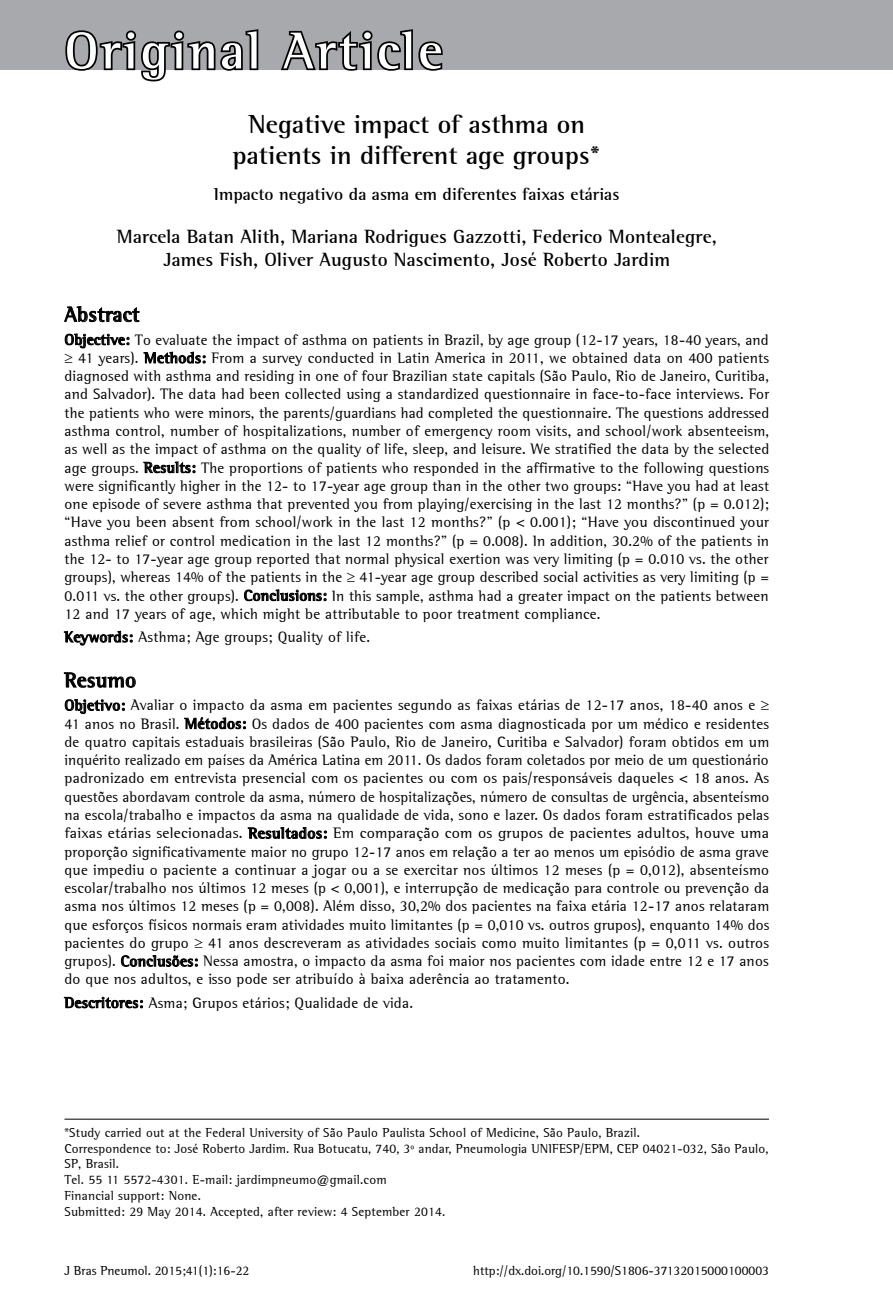
<style>
.page{position:relative;width:893px;height:1315px;background:#fff}
.page>*{position:absolute;margin:0;border:0;box-sizing:border-box;transform-origin:0 0}
.t1{font:700 52.5px "Libre Semi Serif S Si";letter-spacing:.05em;color:#fff}
.t2{font:700 26.25px/31.5px "Libre Semi Serif S Si";color:#000;text-align:center}
.t3{font:700 21px "Libre Semi Serif S Si";letter-spacing:.015em;color:#000}
.t4{font:700 19.25px/23.1px "Libre Semi Serif S Si";letter-spacing:.005em;color:#000;text-align:center}
.t5{font:700 17.5px "Libre Semi Serif S Si";color:#000}
.t6{font:15.22px/18.2px "Libre Semi Serif S Si";letter-spacing:.015em;color:#000;text-align:justify}
.t7{font:13.12px/15.8px "Libre Semi Serif S Si";letter-spacing:.015em;color:#000}
.s1{font-weight:700}
</style>
<div class="page">
<div style="left:0;top:0;width:893px;height:70px;background:#a7a9ac"></div>
<svg style="left:65px;top:306px;width:74px;height:16px"></svg>
<svg style="left:65px;top:334px;width:64px;height:14px"></svg>
<svg style="left:144px;top:352px;width:61px;height:11px"></svg>
<svg style="left:144px;top:462px;width:51px;height:11px"></svg>
<svg style="left:244px;top:589px;width:82px;height:12px"></svg>
<svg style="left:64px;top:631px;width:69px;height:14px"></svg>
<svg style="left:64px;top:672px;width:71px;height:15px"></svg>
<svg style="left:65px;top:699px;width:60px;height:15px"></svg>
<svg style="left:184px;top:717px;width:62px;height:12px"></svg>
<svg style="left:248px;top:827px;width:79px;height:11px"></svg>
<svg style="left:121px;top:955px;width:77px;height:11px"></svg>
<svg style="left:64px;top:997px;width:79px;height:11px"></svg>
<hr style="left:64px;top:1118px;width:705px;height:1px;background:#000">
<svg style="left:65px;top:29px;width:194px;height:53px"></svg>
<svg style="left:281px;top:29px;width:162px;height:42px"></svg>
<h1 class="t1" style="left:64px;top:19px;width:380px">Original Article</h1>
<h2 class="t2" style="left:233px;top:108px;width:370px">Negative impact of asthma on patients in different age groups*</h2>
<p class="t5" style="left:214px;top:184px;width:407px">Impacto negativo da asma em diferentes faixas etárias</p>
<p class="t4" style="left:117px;top:225px;width:601px">Marcela Batan Alith, Mariana Rodrigues Gazzotti, Federico Montealegre,<br>James Fish, Oliver Augusto Nascimento, José Roberto Jardim</p>
<h3 class="t3" style="left:64px;top:301px;width:77px">Abstract</h3>
<p class="t6" style="left:64px;top:330px;width:706px"><span class="s1">Objective:</span> To evaluate the impact of asthma on patients in Brazil, by age group (12-17 years, 18-40 years, and ≥ 41 years). <span class="s1">Methods:</span> From a survey conducted in Latin America in 2011, we obtained data on 400 patients diagnosed with asthma and residing in one of four Brazilian state capitals (São Paulo, Rio de Janeiro, Curitiba, and Salvador). The data had been collected using a standardized questionnaire in face-to-face interviews. For the patients who were minors, the parents/guardians had completed the questionnaire. The questions addressed asthma control, number of hospitalizations, number of emergency room visits, and school/work absenteeism, as well as the impact of asthma on the quality of life, sleep, and leisure. We stratified the data by the selected age groups. <span class="s1">Results:</span> The proportions of patients who responded in the affirmative to the following questions were significantly higher in the 12- to 17-year age group than in the other two groups: “Have you had at least one episode of severe asthma that prevented you from playing/exercising in the last 12 months?” (p = 0.012); “Have you been absent from school/work in the last 12 months?” (p &lt; 0.001); “Have you discontinued your asthma relief or control medication in the last 12 months?” (p = 0.008). In addition, 30.2% of the patients in the 12- to 17-year age group reported that normal physical exertion was very limiting (p = 0.010 vs. the other groups), whereas 14% of the patients in the ≥ 41-year age group described social activities as very limiting (p = 0.011 vs. the other groups). <span class="s1">Conclusions:</span> In this sample, asthma had a greater impact on the patients between 12 and 17 years of age, which might be attributable to poor treatment compliance.</p>
<p class="t6" style="left:64px;top:628px;width:307px"><span class="s1">Keywords:</span> Asthma; Age groups; Quality of life.</p>
<h3 class="t3" style="left:64px;top:667px;width:73px">Resumo</h3>
<p class="t6" style="left:64px;top:696px;width:706px"><span class="s1">Objetivo:</span> Avaliar o impacto da asma em pacientes segundo as faixas etárias de 12-17 anos, 18-40 anos e ≥ 41 anos no Brasil. <span class="s1">Métodos:</span> Os dados de 400 pacientes com asma diagnosticada por um médico e residentes de quatro capitais estaduais brasileiras (São Paulo, Rio de Janeiro, Curitiba e Salvador) foram obtidos em um inquérito realizado em países da América Latina em 2011. Os dados foram coletados por meio de um questionário padronizado em entrevista presencial com os pacientes ou com os pais/responsáveis daqueles &lt; 18 anos. As questões abordavam controle da asma, número de hospitalizações, número de consultas de urgência, absenteísmo na escola/trabalho e impactos da asma na qualidade de vida, sono e lazer. Os dados foram estratificados pelas faixas etárias selecionadas. <span class="s1">Resultados:</span> Em comparação com os grupos de pacientes adultos, houve uma proporção significativamente maior no grupo 12-17 anos em relação a ter ao menos um episódio de asma grave que impediu o paciente a continuar a jogar ou a se exercitar nos últimos 12 meses (p = 0,012), absenteísmo escolar/trabalho nos últimos 12 meses (p &lt; 0,001), e interrupção de medicação para controle ou prevenção da asma nos últimos 12 meses (p = 0,008). Além disso, 30,2% dos pacientes na faixa etária 12-17 anos relataram que esforços físicos normais eram atividades muito limitantes (p = 0,010 vs. outros grupos), enquanto 14% dos pacientes do grupo ≥ 41 anos descreveram as atividades sociais como muito limitantes (p = 0,011 vs. outros grupos). <span class="s1">Conclusões:</span> Nessa amostra, o impacto da asma foi maior nos pacientes com idade entre 12 e 17 anos do que nos adultos, e isso pode ser atribuído à baixa aderência ao tratamento.</p>
<p class="t6" style="left:64px;top:993px;width:350px"><span class="s1">Descritores:</span> Asma; Grupos etários; Qualidade de vida.</p>
<p class="t7" style="left:64px;top:1124px;width:706px">*Study carried out at the Federal University of São Paulo Paulista School of Medicine, São Paulo, Brazil.<br>Correspondence to: José Roberto Jardim. Rua Botucatu, 740, 3º andar, Pneumologia UNIFESP/EPM, CEP 04021-032, São Paulo, SP, Brasil.<br>Tel. 55 11 5572-4301. E-mail: jardimpneumo@gmail.com<br>Financial support: None.<br>Submitted: 29 May 2014. Accepted, after review: 4 September 2014.</p>
<p class="t7" style="left:64px;top:1263px;width:186px">J Bras Pneumol. 2015;41(1):16-22</p>
<p class="t7" style="left:473px;top:1263px;width:297px">http://dx.doi.org/10.1590/S1806-37132015000100003</p>
</div>
